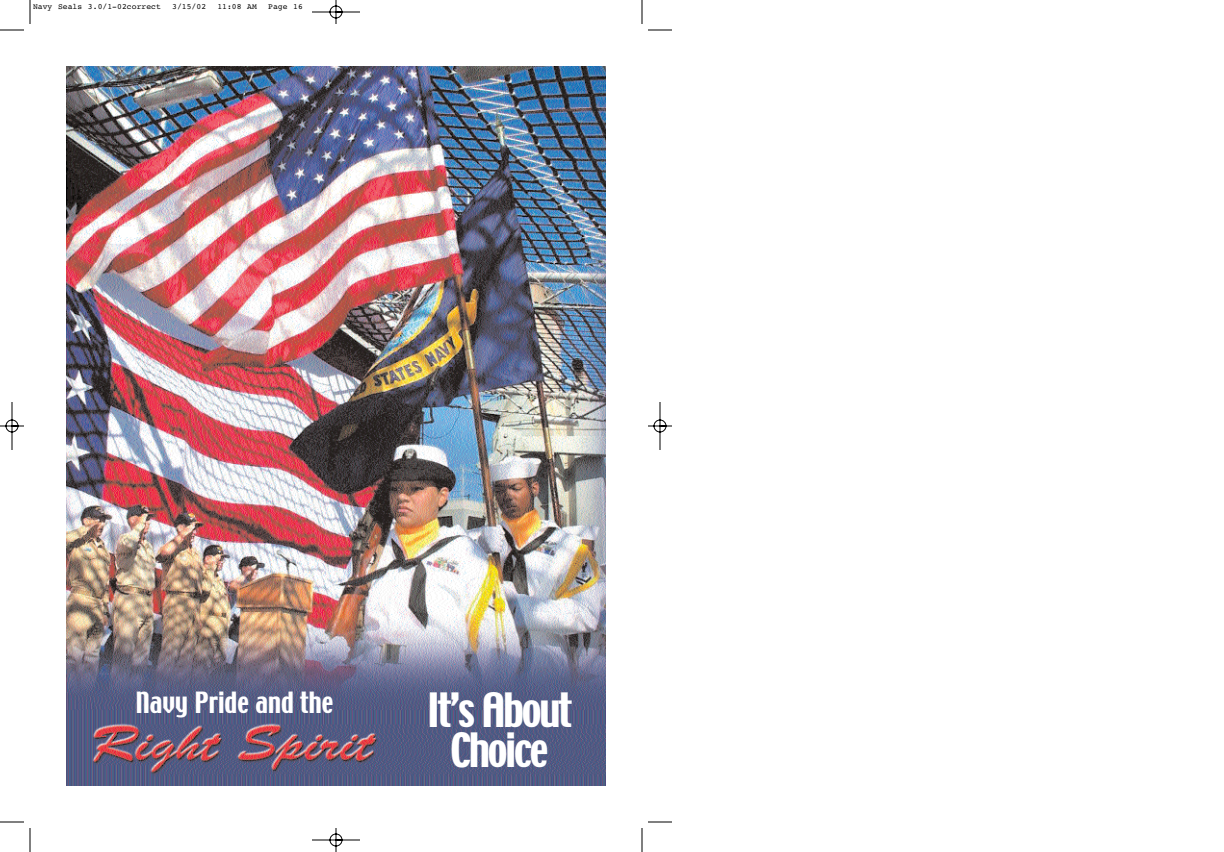
<style>
.page{position:relative;width:1224px;height:852px;background:#fff}
.page>*{position:absolute;margin:0;border:0;box-sizing:border-box;transform-origin:0 0}
.t1{font:42px/40px "Techno";letter-spacing:-.05em;color:#fff;text-align:center}
.t2{font:26px "Techno";color:#fff}
.t3{font:8px "Courier";letter-spacing:.01em;color:#000}
</style>
<div class="page">
<img style="left:0;top:0;width:672px;height:852px">
<p class="t3" style="left:33px;top:4px;width:129px">Navy Seals 3.0/1-02correct</p>
<p class="t3" style="left:172px;top:4px;width:36px">3/15/02</p>
<p class="t3" style="left:217px;top:4px;width:41px">11:08 AM</p>
<p class="t3" style="left:268px;top:4px;width:36px">Page 16</p>
<h2 class="t2" style="left:136px;top:691px;width:199px">Navy Pride and the</h2>
<h1 class="t1" style="left:427px;top:693px;width:147px">It’s About<br>Choice</h1>
</div>
